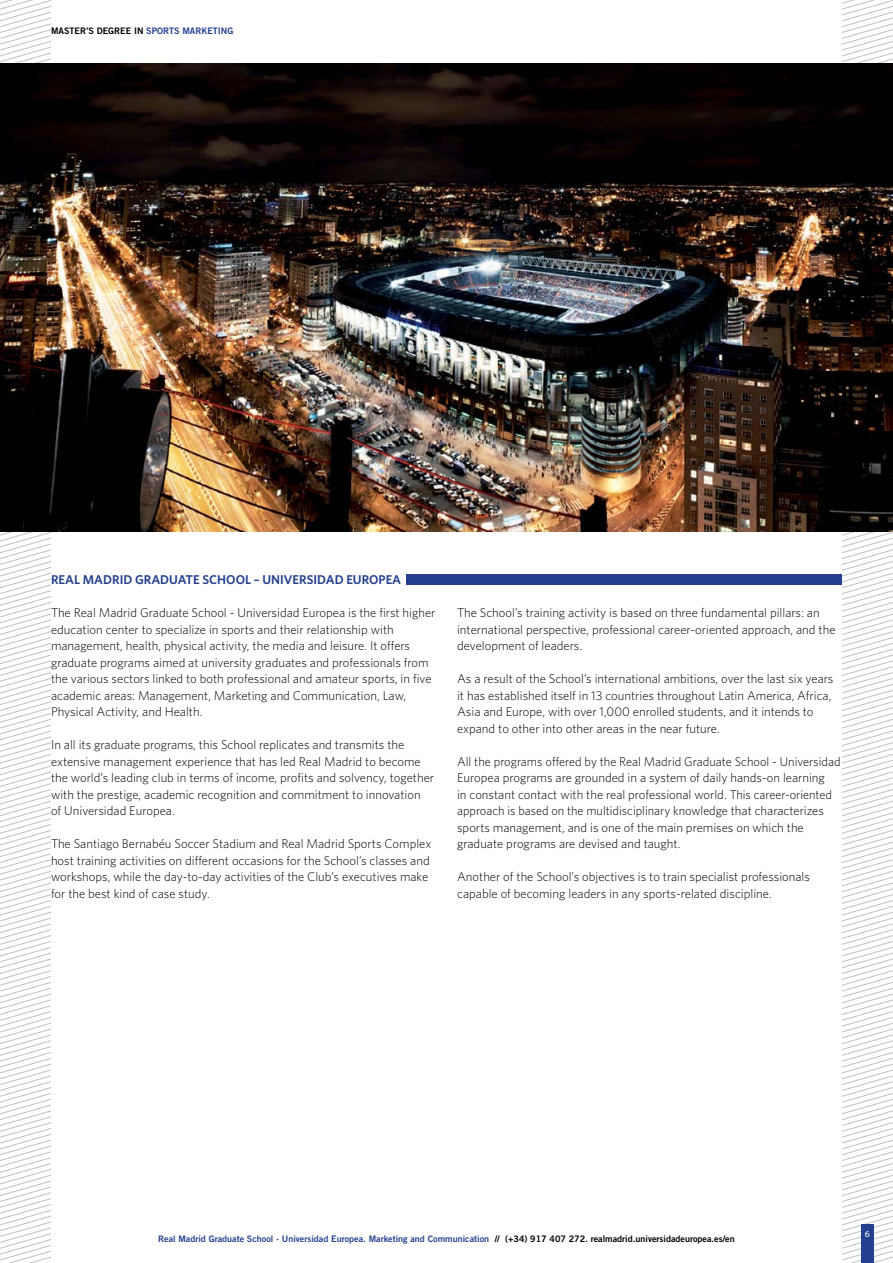
<style>
.page{position:relative;width:893px;height:1263px;background:#fff}
.page>*{position:absolute;margin:0;border:0;box-sizing:border-box;transform-origin:0 0}
.t1{font:300 12.75px/16.5px "Whitney";color:#000}
.t2{font:600 12.75px "Whitney";color:#25408f}
.t3{font:9px "Trade Gothic LT Bold Two";color:#25408f}
.t4{font:9px "Trade Gothic LT Bold Two";color:#000}
.t5{font:500 9px "Whitney";color:#fff}
.s1{color:#25408f}
.s2{color:#000}
</style>
<div class="page">
<svg style="left:0;top:0;width:51px;height:1263px"></svg>
<svg style="left:842px;top:0;width:51px;height:1263px"></svg>
<div style="left:861px;top:1225px;width:13px;height:38px;background:#25408f"></div>
<div style="left:407px;top:574px;width:435px;height:10px;background:#25408f"></div>
<img style="left:0;top:64px;width:893px;height:467px">
<p class="t4" style="left:51px;top:25px;width:184px">MASTER’S DEGREE IN <span class="s1">SPORTS MARKETING</span></p>
<p class="t2" style="left:51px;top:571px;width:352px">REAL MADRID GRADUATE SCHOOL – UNIVERSIDAD EUROPEA</p>
<p class="t1" style="left:51px;top:604px;width:386px">The Real Madrid Graduate School - Universidad Europea is the first higher education center to specialize in sports and their relationship with management, health, physical activity, the media and leisure. It offers graduate programs aimed at university graduates and professionals from the various sectors linked to both professional and amateur sports, in five academic areas: Management, Marketing and Communication, Law, Physical Activity, and Health.</p>
<p class="t1" style="left:51px;top:736px;width:385px">In all its graduate programs, this School replicates and transmits the extensive management experience that has led Real Madrid to become the world’s leading club in terms of income, profits and solvency, together with the prestige, academic recognition and commitment to innovation of Universidad Europea.</p>
<p class="t1" style="left:51px;top:835px;width:382px">The Santiago Bernabéu Soccer Stadium and Real Madrid Sports Complex host training activities on different occasions for the School’s classes and workshops, while the day-to-day activities of the Club’s executives make for the best kind of case study.</p>
<p class="t1" style="left:457px;top:604px;width:380px">The School’s training activity is based on three fundamental pillars: an international perspective, professional career-oriented approach, and the development of leaders.</p>
<p class="t1" style="left:457px;top:670px;width:378px">As a result of the School’s international ambitions, over the last six years it has established itself in 13 countries throughout Latin America, Africa, Asia and Europe, with over 1,000 enrolled students, and it intends to expand to other into other areas in the near future.</p>
<p class="t1" style="left:457px;top:753px;width:385px">All the programs offered by the Real Madrid Graduate School - Universidad Europea programs are grounded in a system of daily hands-on learning<br>in constant contact with the real professional world. This career-oriented approach is based on the multidisciplinary knowledge that characterizes sports management, and is one of the main premises on which the graduate programs are devised and taught.</p>
<p class="t1" style="left:457px;top:868px;width:354px">Another of the School’s objectives is to train specialist professionals capable of becoming leaders in any sports-related discipline.</p>
<p class="t3" style="left:158px;top:1233px;width:578px">Real Madrid Graduate School - Universidad Europea. Marketing and Communication <span class="s2">// (+34) 917 407 272. realmadrid.universidadeuropea.es/en</span></p>
<p class="t5" style="left:865px;top:1228px;width:7px">6</p>
</div>
